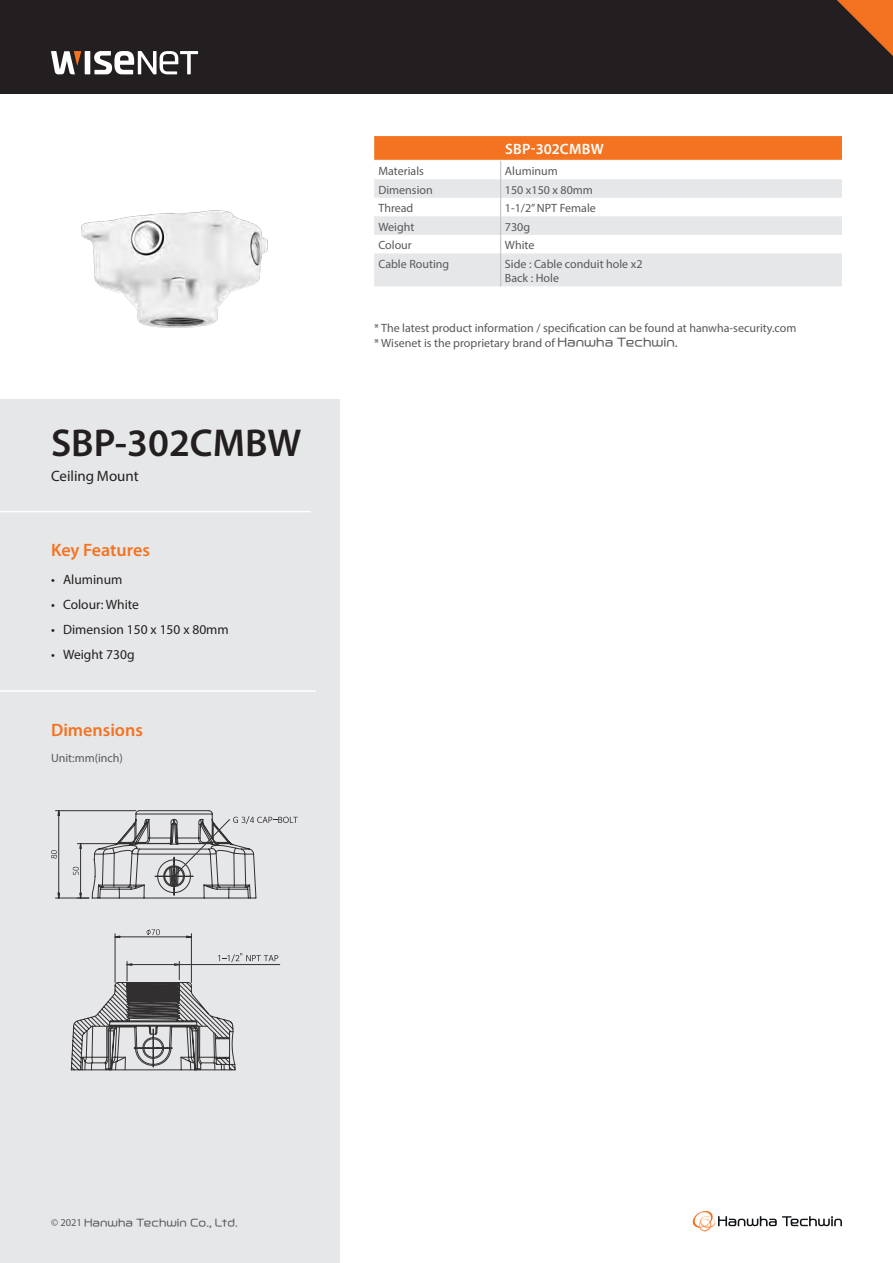
<style>
.page{position:relative;width:893px;height:1263px;background:#fff}
.page>*{position:absolute;margin:0;border:0;box-sizing:border-box;transform-origin:0 0}
.Product_code{font:600 39px "Myriad Pro";color:#231f20}
.sub_headings{font:600 18px "Myriad Pro";color:#f47321}
.Product_description{font:15px "Myriad Pro";color:#231f20}
.White_header{font:600 15px "Myriad Pro";letter-spacing:.015em;color:#fff}
.t1{font:13.5px "Myriad Pro";color:#231f20}
.Body_copy{font:12px "Myriad Pro";color:#57585a}
.Table_copy{font:12px "Myriad Pro";color:#57585a}
.t2{font:10.5px "Hanwha L";color:#57585a}
.s1{font-family:"Hanwha L"}
.s2{font-family:"Myriad Pro"}
</style>
<div class="page">
<div style="left:0;top:0;width:893px;height:94px;background:#231f20"></div>
<svg style="left:837px;top:0;width:56px;height:56px"></svg>
<div style="left:0;top:400px;width:340px;height:863px;background:#e6e7e9"></div>
<svg style="left:693px;top:1211px;width:149px;height:20px"></svg>
<div style="left:85px;top:51px;width:5px;height:23px;background:#fff"></div>
<svg style="left:94px;top:51px;width:104px;height:23px"></svg>
<svg style="left:51px;top:51px;width:30px;height:23px"></svg>
<hr style="left:0;top:511px;width:310px;height:1px;background:#fff">
<svg style="left:51px;top:810px;width:247px;height:260px"></svg>
<hr style="left:0;top:690px;width:316px;height:2px;background:#fff">
<img style="left:81px;top:210px;width:187px;height:118px">
<div style="left:374px;top:253px;width:468px;height:33px;background:#e6e7e9"></div>
<svg style="left:374px;top:136px;width:468px;height:117px"></svg>
<hr style="left:500px;top:253px;width:1px;height:33px;background:#bcbdc0">
<hr style="left:374px;top:160px;width:127px;height:1px;background:#fff">
<hr style="left:501px;top:160px;width:341px;height:1px;background:#fff">
<p class="Product_code" style="left:51px;top:418px;width:252px">SBP-302CMBW</p>
<p class="Product_description" style="left:51px;top:466px;width:89px">Ceiling Mount</p>
<p class="sub_headings" style="left:51px;top:539px;width:100px">Key Features</p>
<p class="t1" style="left:51px;top:571px;width:73px">• Aluminum</p>
<p class="t1" style="left:51px;top:596px;width:89px">• Colour: White</p>
<p class="t1" style="left:51px;top:621px;width:179px">• Dimension 150 x 150 x 80mm</p>
<p class="t1" style="left:51px;top:646px;width:85px">• Weight 730g</p>
<p class="sub_headings" style="left:51px;top:718px;width:93px">Dimensions</p>
<p class="Body_copy" style="left:51px;top:751px;width:74px">Unit:mm(inch)</p>
<p class="White_header" style="left:505px;top:139px;width:100px">SBP-302CMBW</p>
<p class="Table_copy" style="left:378px;top:164px;width:47px">Materials</p>
<p class="Table_copy" style="left:505px;top:164px;width:54px">Aluminum</p>
<p class="Table_copy" style="left:378px;top:182px;width:56px">Dimension</p>
<p class="Table_copy" style="left:505px;top:182px;width:90px">150 x150 x 80mm</p>
<p class="Table_copy" style="left:378px;top:201px;width:36px">Thread</p>
<p class="Table_copy" style="left:505px;top:201px;width:92px">1-1/2” NPT Female</p>
<p class="Table_copy" style="left:378px;top:219px;width:37px">Weight</p>
<p class="Table_copy" style="left:505px;top:219px;width:27px">730g</p>
<p class="Table_copy" style="left:378px;top:238px;width:35px">Colour</p>
<p class="Table_copy" style="left:505px;top:238px;width:31px">White</p>
<p class="Table_copy" style="left:378px;top:256px;width:72px">Cable Routing</p>
<p class="Table_copy" style="left:505px;top:256px;width:139px">Side : Cable conduit hole x2</p>
<p class="Table_copy" style="left:505px;top:271px;width:56px">Back : Hole</p>
<p class="Body_copy" style="left:374px;top:320px;width:424px">* The latest product information / specification can be found at hanwha-security.com</p>
<p class="Body_copy" style="left:374px;top:335px;width:305px">* Wisenet is the proprietary brand of <span class="s1">Hanwha Techwin.</span></p>
<p class="t2" style="left:51px;top:1217px;width:188px"><span class="s2">© 2021</span> Hanwha Techwin Co., Ltd.</p>
</div>
